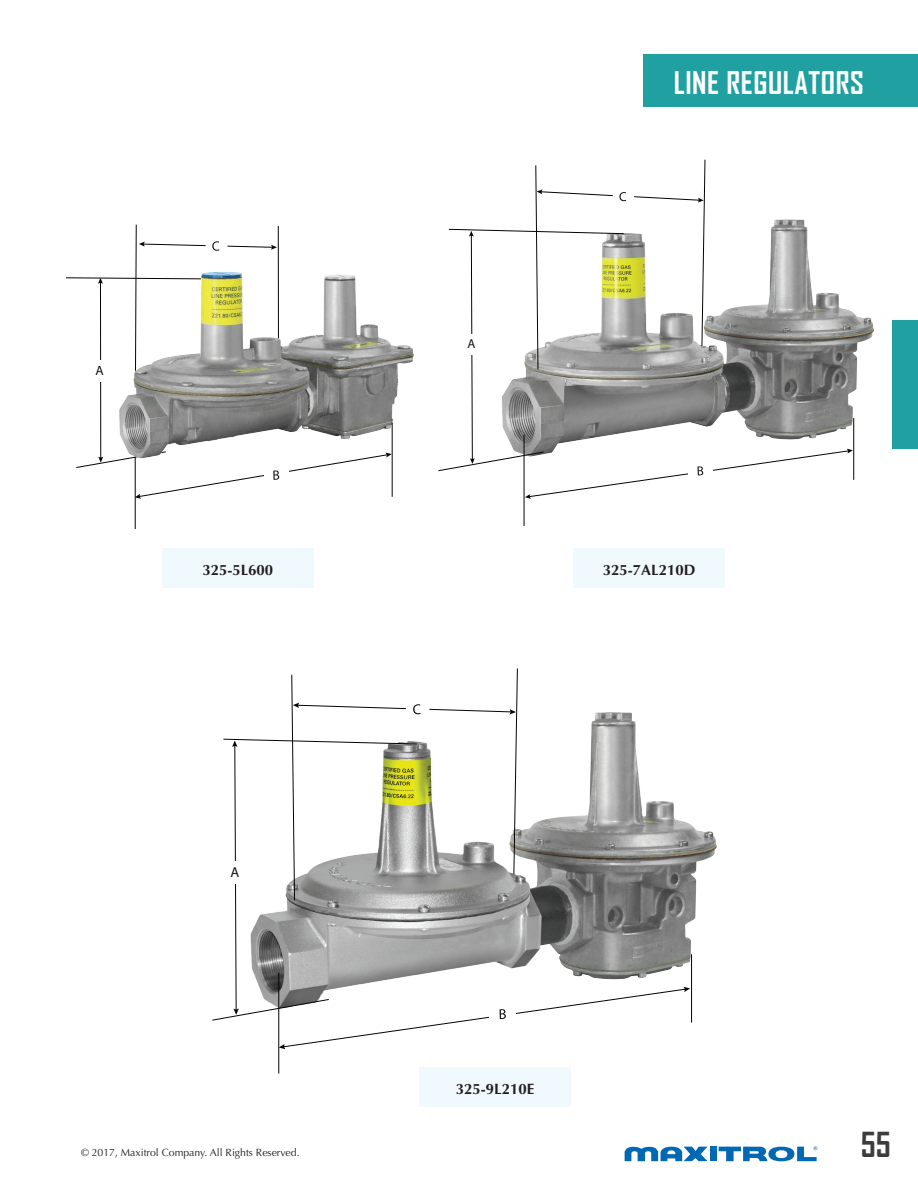
<style>
.page{position:relative;width:918px;height:1188px;background:#fff}
.page>*{position:absolute;margin:0;border:0;box-sizing:border-box;transform-origin:0 0}
.t1{font:700 33px "Agency FB";color:#3c3c3d}
.t2{font:700 30px "Agency FB";letter-spacing:.02em;color:#fff}
.t3{font:700 15px "Optima";color:#231f20}
.t4{font:14.4px "Myriad Pro";color:#141213}
.t5{font:13.5px "Myriad Pro";color:#141213}
.t6{font:13.05px "Myriad Pro";color:#141213}
.t7{font:10.5px "Optima";color:#231f20}
</style>
<div class="page">
<div style="left:710px;top:1147px;width:7px;height:14px;background:#0168b3"></div>
<svg style="left:625px;top:1147px;width:83px;height:14px"></svg>
<svg style="left:719px;top:1146px;width:98px;height:15px"></svg>
<div style="left:162px;top:549px;width:152px;height:39px;background:#f0f9fd"></div>
<div style="left:574px;top:549px;width:151px;height:39px;background:#f0f9fd"></div>
<div style="left:419px;top:1068px;width:152px;height:39px;background:#f0f9fd"></div>
<hr style="left:100px;top:282px;width:1px;height:177px;background:#050504">
<hr style="left:135px;top:442px;width:1px;height:87px;background:#050504">
<svg style="left:76px;top:451px;width:316px;height:48px"></svg>
<svg style="left:65px;top:224px;width:212px;height:136px"></svg>
<hr style="left:278px;top:226px;width:1px;height:142px;background:#050504">
<div style="left:89px;top:360px;width:21px;height:21px;background:#fff"></div>
<img style="left:117px;top:270px;width:297px;height:200px">
<hr style="left:392px;top:423px;width:1px;height:74px;background:#050504">
<img style="left:853px;top:312px;width:21px;height:155px">
<hr style="left:524px;top:435px;width:1px;height:91px;background:#050504">
<svg style="left:438px;top:159px;width:415px;height:340px"></svg>
<hr style="left:853px;top:418px;width:1px;height:62px;background:#050504">
<div style="left:643px;top:54px;width:275px;height:52px;background:#20a0a1"></div>
<img style="left:279px;top:824px;width:438px;height:250px">
<hr style="left:278px;top:973px;width:1px;height:101px;background:#050504">
<svg style="left:212px;top:668px;width:478px;height:381px"></svg>
<hr style="left:691px;top:954px;width:1px;height:69px;background:#050504">
<div style="left:893px;top:320px;width:25px;height:129px;background:#20a0a1"></div>
<p class="t5" style="left:96px;top:362px;width:10px">A</p>
<p class="t6" style="left:467px;top:336px;width:9px">A</p>
<p class="t2" style="left:674px;top:64px;width:192px">LINE REGULATORS</p>
<p class="t3" style="left:202px;top:562px;width:72px">325-5L600</p>
<p class="t3" style="left:603px;top:562px;width:94px">325-7AL210D</p>
<p class="t4" style="left:231px;top:863px;width:10px">A</p>
<p class="t3" style="left:456px;top:1080px;width:80px">325-9L210E</p>
<p class="t7" style="left:81px;top:1146px;width:220px">© 2017, Maxitrol Company. All Rights Reserved.</p>
<h1 class="t1" style="left:861px;top:1125px;width:32px">55</h1>
</div>
